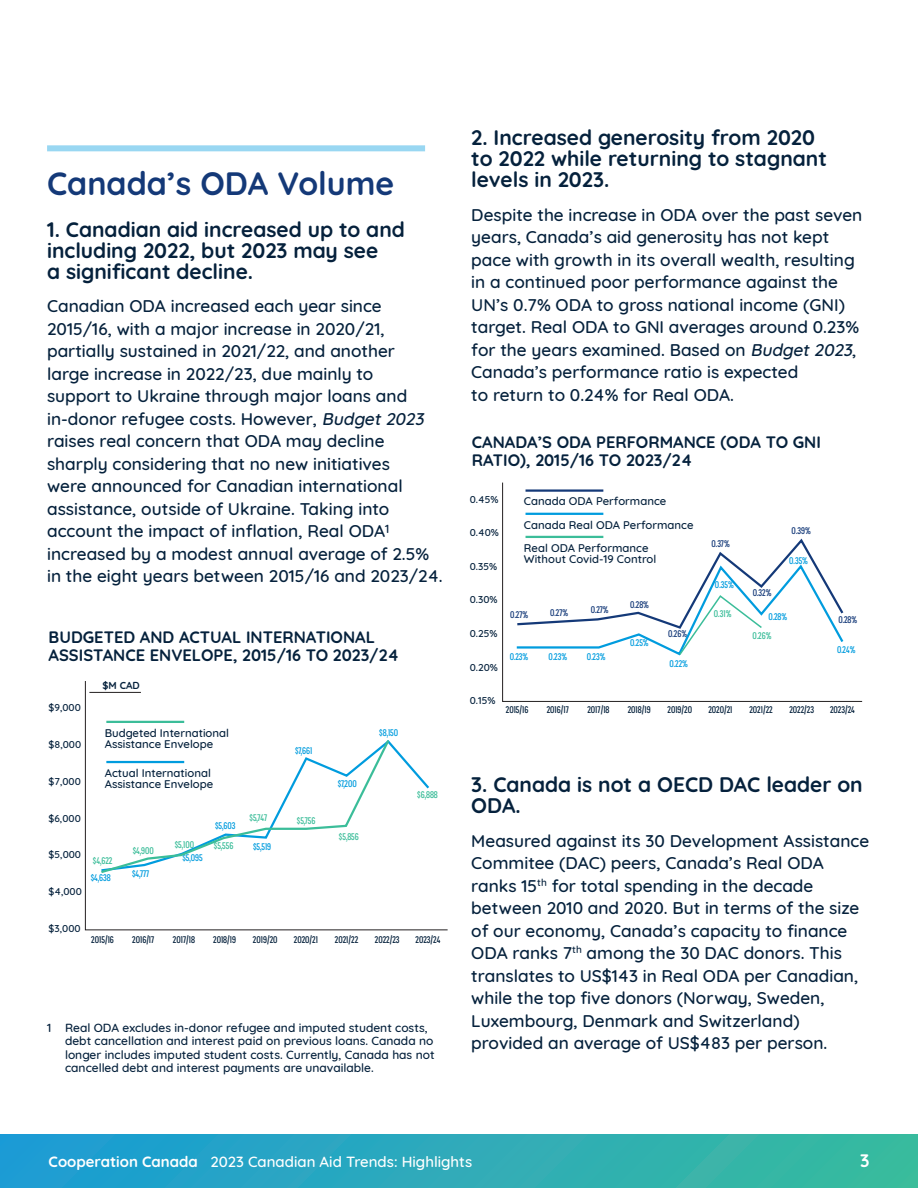
<style>
.page{position:relative;width:918px;height:1188px;background:#fff}
.page>*{position:absolute;margin:0;border:0;box-sizing:border-box;transform-origin:0 0}
.SUB_GOOD_2{font:700 32.25px "Quicksand";color:#143978}
.number{font:700 21px/21px "Quicksand";color:#05213c}
.t1{font:700 18px "Quicksand";color:#fff}
.body{font:500 17.25px/22.5px "Quicksand";color:#05213c}
.chart_title{font:700 16.5px/18px "Quicksand";color:#05213c}
.t2{font:500 15px "Quicksand";color:#fff}
.body-2{font:500 12px/13.5px "Quicksand";color:#05213c}
.body-3{font:500 11.4px/11.4px "Quicksand";color:#05213c}
.body-4{font:500 condensed 10.2px "Praktika";color:#05213c}
.body-5{font:500 condensed 10.2px "Praktika";color:#009cde}
.body-6{font:500 10.2px "Quicksand";color:#05213c}
.body-7{font:500 condensed 10.2px "Praktika";color:#3bbd99}
.body-8{font:500 condensed 10.2px "Praktika";color:#143978}
.body-9{font:700 10.2px "Quicksand";color:#05213c}
.s1{font-style:italic}
.s2{font-weight:700}
</style>
<div class="page">
<div style="left:0;top:1134px;width:918px;height:54px;background:linear-gradient(to right,#1d9bd5,#3bbb9d)"></div>
<div style="left:47px;top:145px;width:378px;height:6px;background:#99d7f2"></div>
<svg style="left:502px;top:482px;width:361px;height:220px"></svg>
<hr style="left:526px;top:489px;width:77px;height:3px;background:#143978">
<hr style="left:526px;top:513px;width:77px;height:2px;background:#009cde">
<hr style="left:526px;top:536px;width:77px;height:2px;background:#3bbd99">
<svg style="left:515px;top:537px;width:330px;height:120px"></svg>
<svg style="left:85px;top:681px;width:363px;height:250px"></svg>
<hr style="left:106px;top:721px;width:78px;height:2px;background:#3bbd99">
<hr style="left:106px;top:761px;width:78px;height:2px;background:#009cde">
<hr style="left:89px;top:692px;width:52px;height:1px;background:#231f20">
<p class="SUB_GOOD_2" style="left:47px;top:156px;width:349px">Canada’s ODA Volume</p>
<p class="number" style="left:47px;top:217px;width:359px">1. Canadian aid increased up to and including 2022, but 2023 may see<br>a significant decline.</p>
<p class="body" style="left:47px;top:293px;width:397px">Canadian ODA increased each year since 2015/16, with a major increase in 2020/21, partially sustained in 2021/22, and another<br>large increase in 2022/23, due mainly to<br>support to Ukraine through major loans and in-donor refugee costs. However, <span class="s1">Budget2023 </span>raises real concern that ODA may decline sharply considering that no new initiatives<br>were announced for Canadian international assistance, outside of Ukraine. Taking into account the impact of inflation, Real ODA<sup>1 </sup>increased by a modest annual average of 2.5% in the eight years between 2015/16 and 2023/24.</p>
<p class="chart_title" style="left:49px;top:627px;width:352px">BUDGETED AND ACTUAL INTERNATIONAL<br>ASSISTANCE ENVELOPE, 2015/16 TO 2023/24</p>
<p class="body-6" style="left:49px;top:699px;width:34px">$9,000</p>
<p class="body-6" style="left:49px;top:736px;width:34px">$8,000</p>
<p class="body-6" style="left:49px;top:773px;width:34px">$7,000</p>
<p class="body-6" style="left:49px;top:810px;width:34px">$6,000</p>
<p class="body-6" style="left:49px;top:847px;width:34px">$5,000</p>
<p class="body-6" style="left:49px;top:883px;width:35px">$4,000</p>
<p class="body-6" style="left:49px;top:920px;width:34px">$3,000</p>
<p class="body-9" style="left:103px;top:677px;width:39px">$M CAD</p>
<p class="body-3" style="left:105px;top:726px;width:126px">Budgeted International<br>Assistance Envelope</p>
<p class="body-3" style="left:105px;top:766px;width:110px">Actual International<br>Assistance Envelope</p>
<p class="body-5" style="left:379px;top:725px;width:20px">$8,150</p>
<p class="body-5" style="left:295px;top:743px;width:19px">$7,661</p>
<p class="body-5" style="left:338px;top:776px;width:21px">$7,200</p>
<p class="body-7" style="left:417px;top:787px;width:22px">$6,888</p>
<p class="body-7" style="left:250px;top:810px;width:19px">$5,747</p>
<p class="body-7" style="left:297px;top:813px;width:20px">$5,756</p>
<p class="body-5" style="left:215px;top:818px;width:22px">$5,603</p>
<p class="body-7" style="left:339px;top:829px;width:21px">$5,856</p>
<p class="body-7" style="left:175px;top:837px;width:21px">$5,100</p>
<p class="body-7" style="left:214px;top:838px;width:21px">$5,556</p>
<p class="body-5" style="left:253px;top:839px;width:20px">$5,519</p>
<p class="body-7" style="left:133px;top:843px;width:23px">$4,900</p>
<p class="body-5" style="left:182px;top:850px;width:22px">$5,095</p>
<p class="body-7" style="left:93px;top:853px;width:21px">$4,622</p>
<p class="body-5" style="left:91px;top:870px;width:22px">$4,638</p>
<p class="body-5" style="left:132px;top:866px;width:19px">$4,777</p>
<p class="body-4" style="left:91px;top:932px;width:24px">2015/16</p>
<p class="body-4" style="left:132px;top:932px;width:24px">2016/17</p>
<p class="body-4" style="left:173px;top:932px;width:24px">2017/18</p>
<p class="body-4" style="left:213px;top:932px;width:24px">2018/19</p>
<p class="body-4" style="left:253px;top:932px;width:26px">2019/20</p>
<p class="body-4" style="left:294px;top:932px;width:26px">2020/21</p>
<p class="body-4" style="left:335px;top:932px;width:25px">2021/22</p>
<p class="body-4" style="left:375px;top:932px;width:26px">2022/23</p>
<p class="body-4" style="left:416px;top:932px;width:26px">2023/24</p>
<p class="body-2" style="left:65px;top:1019px;width:371px;text-indent:-18px">1 Real ODA excludes in-donor refugee and imputed student costs, debt cancellation and interest paid on previous loans. Canada no longer includes imputed student costs. Currently, Canada has not cancelled debt and interest payments are unavailable.</p>
<p class="number" style="left:471px;top:125px;width:357px">2. Increased generosity from 2020 to 2022 while returning to stagnant levels in 2023.</p>
<p class="body" style="left:471px;top:202px;width:393px">Despite the increase in ODA over the past seven years, Canada’s aid generosity has not kept pace with growth in its overall wealth, resulting in a continued poor performance against the UN’s 0.7% ODA to gross national income (GNI) target. Real ODA to GNI averages around 0.23% for the years examined. Based on <span class="s1">Budget2023</span>, Canada’s performance ratio is expected<br>to return to 0.24% for Real ODA.</p>
<p class="chart_title" style="left:472px;top:431px;width:351px">CANADA’S ODA PERFORMANCE (ODA TO GNI<br>RATIO), 2015/16 TO 2023/24</p>
<p class="body-6" style="left:470px;top:491px;width:30px">0.45%</p>
<p class="body-6" style="left:470px;top:524px;width:31px">0.40%</p>
<p class="body-6" style="left:470px;top:558px;width:29px">0.35%</p>
<p class="body-6" style="left:470px;top:592px;width:29px">0.30%</p>
<p class="body-6" style="left:470px;top:625px;width:29px">0.25%</p>
<p class="body-6" style="left:470px;top:659px;width:30px">0.20%</p>
<p class="body-6" style="left:470px;top:692px;width:27px">0.15%</p>
<p class="body-3" style="left:524px;top:495px;width:144px">Canada ODA Performance</p>
<p class="body-3" style="left:524px;top:518px;width:171px">Canada Real ODA Performance</p>
<p class="body-3" style="left:524px;top:541px;width:134px">Real ODA Performance<br>Without Covid-19 Control</p>
<p class="body-8" style="left:792px;top:523px;width:21px">0.39%</p>
<p class="body-8" style="left:712px;top:536px;width:20px">0.37%</p>
<p class="body-5" style="left:789px;top:553px;width:20px">0.35%</p>
<p class="body-5" style="left:715px;top:578px;width:20px">0.35%</p>
<p class="body-8" style="left:753px;top:585px;width:20px">0.32%</p>
<p class="body-8" style="left:630px;top:597px;width:20px">0.28%</p>
<p class="body-8" style="left:591px;top:602px;width:20px">0.27%</p>
<p class="body-8" style="left:510px;top:607px;width:20px">0.27%</p>
<p class="body-8" style="left:550px;top:605px;width:20px">0.27%</p>
<p class="body-5" style="left:510px;top:649px;width:20px">0.23%</p>
<p class="body-5" style="left:549px;top:649px;width:20px">0.23%</p>
<p class="body-5" style="left:587px;top:649px;width:20px">0.23%</p>
<p class="body-7" style="left:714px;top:606px;width:19px">0.31%</p>
<p class="body-5" style="left:768px;top:609px;width:20px">0.28%</p>
<p class="body-8" style="left:838px;top:612px;width:20px">0.28%</p>
<p class="body-8" style="left:668px;top:626px;width:21px">0.26%</p>
<p class="body-7" style="left:753px;top:628px;width:21px">0.26%</p>
<p class="body-5" style="left:630px;top:635px;width:20px">0.25%</p>
<p class="body-5" style="left:837px;top:642px;width:20px">0.24%</p>
<p class="body-5" style="left:670px;top:656px;width:20px">0.22%</p>
<p class="body-4" style="left:506px;top:702px;width:24px">2015/16</p>
<p class="body-4" style="left:547px;top:702px;width:24px">2016/17</p>
<p class="body-4" style="left:587px;top:702px;width:24px">2017/18</p>
<p class="body-4" style="left:628px;top:702px;width:24px">2018/19</p>
<p class="body-4" style="left:667px;top:702px;width:26px">2019/20</p>
<p class="body-4" style="left:708px;top:702px;width:26px">2020/21</p>
<p class="body-4" style="left:749px;top:702px;width:25px">2021/22</p>
<p class="body-4" style="left:789px;top:702px;width:26px">2022/23</p>
<p class="body-4" style="left:830px;top:702px;width:26px">2023/24</p>
<p class="number" style="left:471px;top:773px;width:393px">3. Canada is not a OECD DAC leader on<br>ODA.</p>
<p class="body" style="left:471px;top:828px;width:399px">Measured against its 30 Development Assistance Commitee (DAC) peers, Canada’s Real ODA ranks 15<sup>th</sup> for total spending in the decade between 2010 and 2020. But in terms of the size of our economy, Canada’s capacity to finance ODA ranks 7<sup>th</sup> among the 30 DAC donors. This translates to US$143 in Real ODA per Canadian, while the top five donors (Norway, Sweden, Luxembourg, Denmark and Switzerland) provided an average of US$483 per person.</p>
<p class="t2" style="left:49px;top:1149px;width:425px"><span class="s2">Cooperation Canada</span> 2023 Canadian Aid Trends: Highlights</p>
<p class="t1" style="left:860px;top:1145px;width:11px">3</p>
</div>
